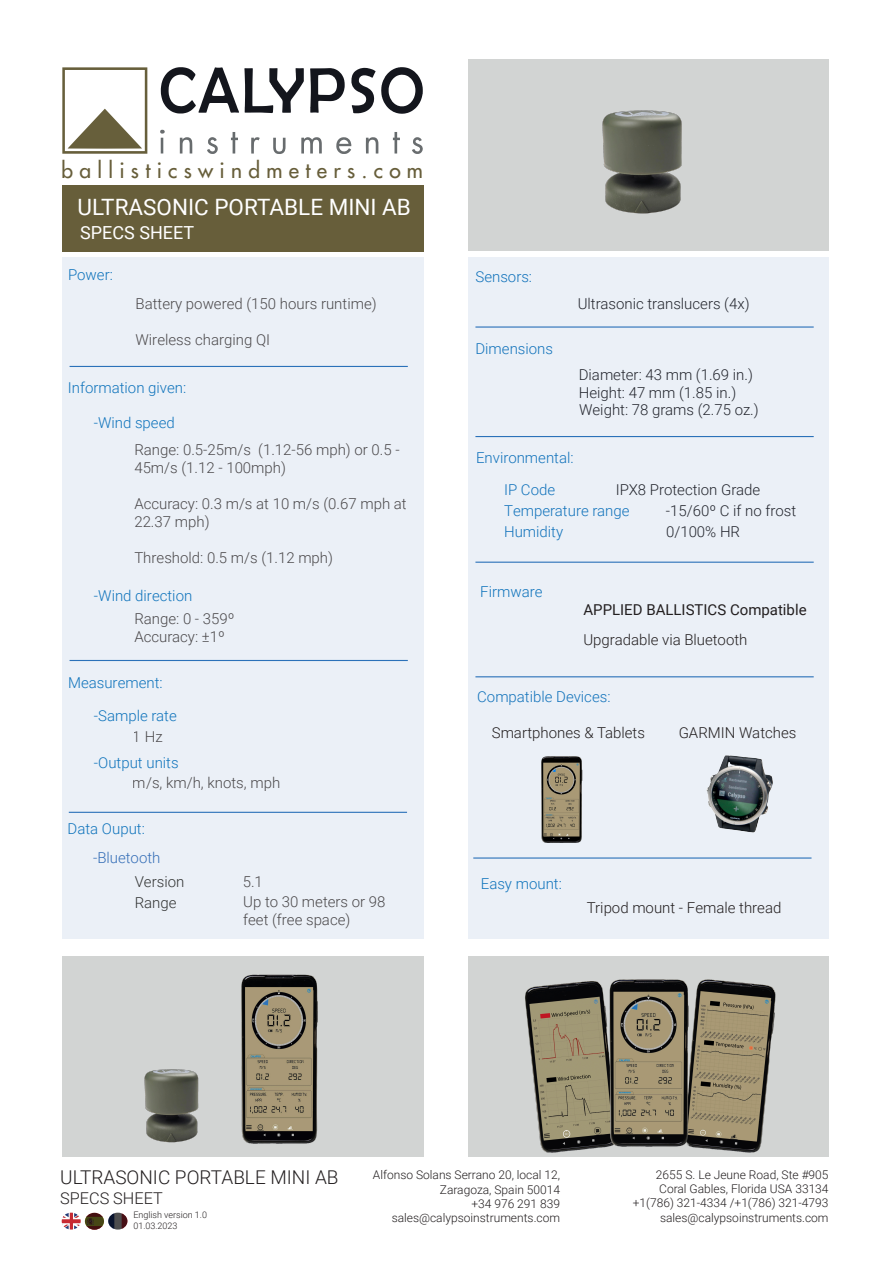
<style>
.page{position:relative;width:893px;height:1263px;background:#fff}
.page>*{position:absolute;margin:0;border:0;box-sizing:border-box;transform-origin:0 0}
.t1{font:22.5px "Roboto";color:#fff}
.t2{font:21px "Futura LT";letter-spacing:.3em;color:#675e3a}
.t3{font:300 19.05px "Roboto";color:#231f20}
.t4{font:18px "Roboto";color:#fff}
.t5{font:300 16.35px "Roboto";color:#231f20}
.t6{font:300 15px/18px "Roboto";color:#231f20}
.t7{font:300 15px "Roboto";color:#1074bc}
.t8{font:15px "Roboto";color:#231f20}
.t9{font:300 15px "Roboto";color:#040503}
.t10{font:300 15px "Roboto";color:#366fb7}
.t11{font:300 12px/14.4px "Roboto";color:#231f20;text-align:right}
.t12{font:300 9px/10.8px "Roboto";color:#231f20}
</style>
<div class="page">
<div style="left:62px;top:257px;width:362px;height:682px;background:#ebf0f7"></div>
<div style="left:63px;top:185px;width:361px;height:66px;background:#675e3a"></div>
<div style="left:468px;top:257px;width:361px;height:682px;background:#ebf0f7"></div>
<hr style="left:70px;top:366px;width:338px;height:1px;background:#2b71b9">
<hr style="left:475px;top:326px;width:339px;height:2px;background:#2b71b9">
<hr style="left:475px;top:436px;width:339px;height:1px;background:#2b71b9">
<hr style="left:475px;top:562px;width:339px;height:1px;background:#2b71b9">
<hr style="left:70px;top:660px;width:338px;height:1px;background:#2b71b9">
<hr style="left:69px;top:812px;width:338px;height:1px;background:#2b71b9">
<hr style="left:473px;top:857px;width:338px;height:1px;background:#2b71b9">
<img style="left:62px;top:1212px;width:19px;height:17px">
<img style="left:85px;top:1213px;width:19px;height:16px">
<img style="left:109px;top:1213px;width:18px;height:16px">
<svg style="left:85px;top:1213px;width:19px;height:17px"></svg>
<svg style="left:108px;top:1213px;width:19px;height:16px"></svg>
<div style="left:468px;top:60px;width:361px;height:191px;background:#d2d4d3"></div>
<img style="left:602px;top:110px;width:80px;height:104px">
<img style="left:541px;top:756px;width:42px;height:87px">
<img style="left:706px;top:755px;width:67px;height:78px">
<div style="left:62px;top:956px;width:362px;height:200px;background:#d2d4d3"></div>
<img style="left:87px;top:974px;width:311px;height:183px">
<div style="left:468px;top:956px;width:361px;height:200px;background:#d2d4d3"></div>
<img style="left:484px;top:979px;width:329px;height:178px">
<hr style="left:475px;top:676px;width:339px;height:1px;background:#2b71b9">
<svg style="left:301px;top:137px;width:21px;height:17px"></svg>
<svg style="left:336px;top:137px;width:15px;height:17px"></svg>
<svg style="left:366px;top:137px;width:12px;height:17px"></svg>
<svg style="left:180px;top:137px;width:12px;height:16px"></svg>
<svg style="left:273px;top:138px;width:13px;height:16px"></svg>
<svg style="left:412px;top:137px;width:11px;height:17px"></svg>
<svg style="left:207px;top:137px;width:11px;height:17px"></svg>
<svg style="left:393px;top:132px;width:7px;height:22px"></svg>
<svg style="left:251px;top:137px;width:9px;height:17px"></svg>
<svg style="left:160px;top:130px;width:5px;height:23px"></svg>
<svg style="left:231px;top:132px;width:7px;height:22px"></svg>
<svg style="left:310px;top:68px;width:35px;height:45px"></svg>
<svg style="left:351px;top:67px;width:72px;height:47px"></svg>
<svg style="left:161px;top:67px;width:143px;height:47px"></svg>
<svg style="left:62px;top:67px;width:85px;height:87px"></svg>
<h2 class="t2" style="left:61px;top:156px;width:363px">ballisticswindmeters.com</h2>
<h1 class="t1" style="left:78px;top:191px;width:335px">ULTRASONIC PORTABLE MINI AB</h1>
<p class="t4" style="left:80px;top:220px;width:116px">SPECS SHEET</p>
<p class="t7" style="left:68px;top:264px;width:46px">Power:</p>
<p class="t7" style="left:475px;top:266px;width:58px">Sensors:</p>
<p class="t6" style="left:136px;top:294px;width:243px">Battery powered (150 hours runtime)</p>
<p class="t6" style="left:136px;top:330px;width:136px">Wireless charging QI</p>
<p class="t7" style="left:68px;top:377px;width:120px">Information given:</p>
<p class="t7" style="left:94px;top:412px;width:83px">-Wind speed</p>
<p class="t7" style="left:475px;top:338px;width:79px">Dimensions</p>
<p class="t6" style="left:578px;top:294px;width:173px">Ultrasonic translucers (4x)</p>
<p class="t6" style="left:579px;top:365px;width:181px">Diameter: 43 mm (1.69 in.)<br>Height: 47 mm (1.85 in.)<br>Weight: 78 grams (2.75 oz.)</p>
<p class="t6" style="left:134px;top:440px;width:267px">Range: 0.5-25m/s (1.12-56 mph) or 0.5 -<br>45m/s (1.12 - 100mph)</p>
<p class="t6" style="left:134px;top:494px;width:274px">Accuracy: 0.3 m/s at 10 m/s (0.67 mph at<br>22.37 mph)</p>
<p class="t6" style="left:134px;top:548px;width:200px">Threshold: 0.5 m/s (1.12 mph)</p>
<p class="t7" style="left:94px;top:585px;width:100px">-Wind direction</p>
<p class="t6" style="left:134px;top:610px;width:102px">Range: 0 - 359º<br>Accuracy: ±1º</p>
<p class="t7" style="left:68px;top:672px;width:96px">Measurement:</p>
<p class="t7" style="left:94px;top:705px;width:84px">-Sample rate</p>
<p class="t6" style="left:133px;top:727px;width:31px">1 Hz</p>
<p class="t6" style="left:133px;top:773px;width:149px">m/s, km/h, knots, mph</p>
<p class="t7" style="left:94px;top:752px;width:86px">-Output units</p>
<p class="t7" style="left:68px;top:818px;width:79px">Data Ouput:</p>
<p class="t9" style="left:135px;top:871px;width:51px">Version</p>
<p class="t6" style="left:243px;top:872px;width:22px">5.1</p>
<p class="t9" style="left:135px;top:892px;width:43px">Range</p>
<p class="t10" style="left:93px;top:847px;width:69px">-Bluetooth</p>
<p class="t6" style="left:243px;top:892px;width:144px">Up to 30 meters or 98 feet (free space)</p>
<p class="t7" style="left:476px;top:447px;width:99px">Environmental:</p>
<p class="t7" style="left:504px;top:479px;width:53px">IP Code</p>
<p class="t6" style="left:616px;top:480px;width:146px">IPX8 Protection Grade</p>
<p class="t7" style="left:504px;top:500px;width:127px">Temperature range</p>
<p class="t6" style="left:666px;top:501px;width:132px">-15/60º C if no frost</p>
<p class="t7" style="left:504px;top:521px;width:61px">Humidity</p>
<p class="t6" style="left:666px;top:522px;width:76px">0/100% HR</p>
<p class="t7" style="left:480px;top:581px;width:64px">Firmware</p>
<p class="t8" style="left:583px;top:599px;width:225px">APPLIED BALLISTICS Compatible</p>
<p class="t6" style="left:583px;top:630px;width:166px">Upgradable via Bluetooth</p>
<p class="t7" style="left:477px;top:686px;width:135px">Compatible Devices:</p>
<p class="t6" style="left:492px;top:723px;width:155px">Smartphones &amp; Tablets</p>
<p class="t6" style="left:679px;top:723px;width:119px">GARMIN Watches</p>
<p class="t7" style="left:481px;top:873px;width:83px">Easy mount:</p>
<p class="t6" style="left:587px;top:898px;width:196px">Tripod mount - Female thread</p>
<p class="t3" style="left:60px;top:1164px;width:280px">ULTRASONIC PORTABLE MINI AB</p>
<p class="t5" style="left:60px;top:1186px;width:104px">SPECS SHEET</p>
<p class="t12" style="left:133px;top:1209px;width:75px">English version 1.0<br>01.03.2023</p>
<p class="t11" style="left:373px;top:1167px;width:189px">Alfonso Solans Serrano 20, local 12,<br>Zaragoza, Spain 50014<br>+34 976 291 839 sales@calypsoinstruments.com</p>
<p class="t11" style="left:633px;top:1167px;width:197px">2655 S. Le Jeune Road, Ste #905<br>Coral Gables, Florida USA 33134 +1(786) 321-4334 /+1(786) 321-4793 sales@calypsoinstruments.com</p>
</div>
